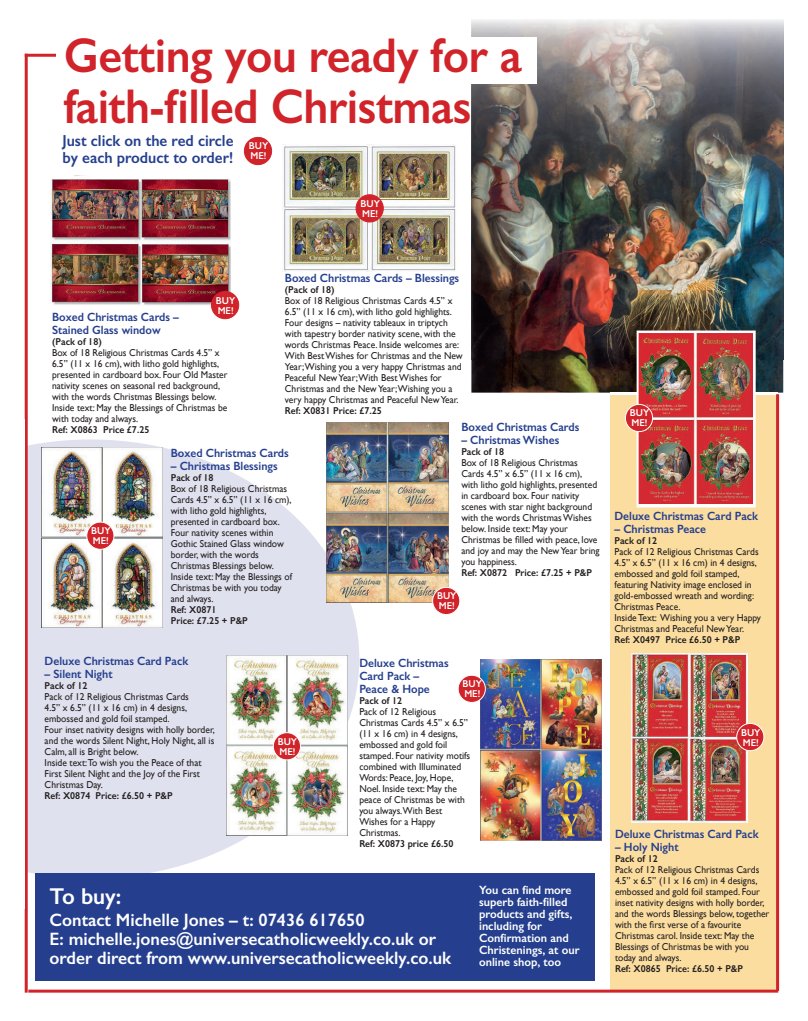
<style>
.page{position:relative;width:808px;height:1021px;background:#fff}
.page>*{position:absolute;margin:0;border:0;box-sizing:border-box;transform-origin:0 0}
.t1{font:600 49px/51px "Gill Sans";letter-spacing:-.01em;color:#d1232a;scale:.94 1}
.t2{font:600 23px "Gill Sans";color:#fff}
.t3{font:600 18px/19px "Gill Sans";color:#fff}
.t4{font:600 16px/17px "Gill Sans";color:#253f8e;scale:.95 1}
.t5{font:600 12px/13px "Gill Sans";color:#253f8e;scale:.95 1}
.t6{font:600 12px/12px "Gill Sans";color:#fff}
.t7{font:10px/11px "Gill Sans";color:#231f20;scale:.95 1}
.t8{font:600 10px/11px "Gill Sans";color:#231f20;scale:.95 1}
.t9{font:600 10px/10px "Gill Sans";color:#fff;scale:.95 1}
</style>
<div class="page">
<svg style="left:28px;top:439px;width:331px;height:435px;fill:#e0e1ee"></svg>
<div style="left:610px;top:371px;width:167px;height:618px;background:#fbdda0"></div>
<div style="left:35px;top:873px;width:560px;height:108px;background:#253f8e"></div>
<img style="left:471px;top:19px;width:313px;height:376px">
<hr style="left:610px;top:393px;width:167px;height:2px;background:#fff">
<img style="left:51px;top:175px;width:180px;height:130px">
<img style="left:640px;top:334px;width:112px;height:169px">
<div style="left:637px;top:330px;width:119px;height:177px;border:2px solid #fff"></div>
<img style="left:632px;top:653px;width:115px;height:169px">
<img style="left:327px;top:422px;width:121px;height:180px">
<img style="left:41px;top:447px;width:122px;height:180px">
<img style="left:226px;top:655px;width:122px;height:180px">
<img style="left:480px;top:660px;width:122px;height:180px">
<div style="left:49px;top:37px;width:487px;height:46px;background:#fff"></div>
<hr style="left:25px;top:54px;width:3px;height:938px;background:#d1232a">
<hr style="left:25px;top:54px;width:31px;height:3px;background:#d1232a">
<hr style="left:776px;top:394px;width:3px;height:597px;background:#d1232a">
<hr style="left:28px;top:989px;width:750px;height:3px;background:#d1232a">
<img style="left:282px;top:145px;width:174px;height:126px">
<div style="left:244px;top:137px;width:28px;height:28px;background:#d1232a;border-radius:50%"></div>
<div style="left:244px;top:137px;width:28px;height:28px;border:1px solid #d1232a;border-radius:50%"></div>
<div style="left:356px;top:195px;width:27px;height:27px;background:#d1232a;border-radius:50%"></div>
<div style="left:356px;top:194px;width:28px;height:28px;border:1px solid #d1232a;border-radius:50%"></div>
<div style="left:211px;top:291px;width:28px;height:28px;background:#d1232a;border-radius:50%"></div>
<div style="left:211px;top:291px;width:28px;height:28px;border:1px solid #d1232a;border-radius:50%"></div>
<div style="left:87px;top:522px;width:27px;height:27px;background:#d1232a;border-radius:50%"></div>
<div style="left:86px;top:522px;width:28px;height:27px;border:1px solid #fff;border-radius:50%"></div>
<div style="left:433px;top:587px;width:27px;height:27px;background:#d1232a;border-radius:50%"></div>
<div style="left:432px;top:587px;width:28px;height:27px;border:1px solid #fff;border-radius:50%"></div>
<div style="left:625px;top:404px;width:28px;height:27px;background:#d1232a;border-radius:50%"></div>
<div style="left:625px;top:404px;width:28px;height:28px;border:1px solid #fff;border-radius:50%"></div>
<div style="left:737px;top:723px;width:27px;height:27px;background:#d1232a;border-radius:50%"></div>
<div style="left:736px;top:723px;width:28px;height:28px;border:1px solid #fff;border-radius:50%"></div>
<div style="left:273px;top:732px;width:27px;height:28px;background:#d1232a;border-radius:50%"></div>
<div style="left:273px;top:732px;width:28px;height:28px;border:1px solid #fff;border-radius:50%"></div>
<div style="left:458px;top:675px;width:27px;height:27px;background:#d1232a;border-radius:50%"></div>
<div style="left:458px;top:675px;width:28px;height:27px;border:1px solid #fff;border-radius:50%"></div>
<h1 class="t1" style="left:64px;top:29px;width:489px">Getting you ready for a faith-filled Christmas</h1>
<h3 class="t4" style="left:62px;top:132px;width:182px">Just click on the red circle by each product to order!</h3>
<p class="t9" style="left:249px;top:141px;width:22px">BUY<br>ME!</p>
<p class="t9" style="left:361px;top:198px;width:22px">BUY<br>ME!</p>
<p class="t5" style="left:285px;top:272px;width:185px">Boxed Christmas Cards – Blessings</p>
<p class="t8" style="left:285px;top:284px;width:54px">(Pack of 18)</p>
<p class="t7" style="left:285px;top:295px;width:189px">Box of 18 Religious Christmas Cards 4.5” x 6.5” (11 x 16 cm), with litho gold highlights.<br>Four designs – nativity tableaux in triptych with tapestry border nativity scene, with the words Christmas Peace. Inside welcomes are:<br>With Best Wishes for Christmas and the New Year;Wishing you a very happy Christmas and Peaceful New Year;With Best Wishes for Christmas and the New Year;Wishing you a very happy Christmas and Peaceful New Year.</p>
<p class="t8" style="left:285px;top:405px;width:103px">Ref: X0831 Price: £7.25</p>
<p class="t9" style="left:216px;top:295px;width:22px">BUY<br>ME!</p>
<p class="t5" style="left:52px;top:310px;width:135px">Boxed Christmas Cards –<br>Stained Glass window</p>
<p class="t8" style="left:52px;top:336px;width:54px">(Pack of 18)</p>
<p class="t7" style="left:52px;top:347px;width:186px">Box of 18 Religious Christmas Cards 4.5” x 6.5” (11 x 16 cm), with litho gold highlights, presented in cardboard box. Four Old Master nativity scenes on seasonal red background, with the words Christmas Blessings below.<br>Inside text: May the Blessings of Christmas be with today and always.</p>
<p class="t8" style="left:52px;top:424px;width:104px">Ref: X0863 Price £7.25</p>
<p class="t5" style="left:461px;top:420px;width:126px">Boxed Christmas Cards</p>
<p class="t5" style="left:461px;top:433px;width:105px">– Christmas Wishes</p>
<p class="t8" style="left:461px;top:446px;width:47px">Pack of 18</p>
<p class="t7" style="left:461px;top:457px;width:147px">Box of 18 Religious Christmas<br>Cards 4.5” x 6.5” (11 x 16 cm), with litho gold highlights, presented in cardboard box. Four nativity scenes with star night background with the words Christmas Wishes below. Inside text: May your<br>Christmas be filled with peace, love and joy and may the New Year bring you happiness.</p>
<p class="t8" style="left:461px;top:567px;width:139px">Ref: X0872 Price: £7.25 + P&amp;P</p>
<p class="t5" style="left:171px;top:446px;width:126px">Boxed Christmas Cards</p>
<p class="t5" style="left:171px;top:459px;width:114px">– Christmas Blessings</p>
<p class="t8" style="left:171px;top:471px;width:47px">Pack of 18</p>
<p class="t7" style="left:171px;top:482px;width:129px">Box of 18 Religious Christmas<br>Cards 4.5” x 6.5” (11 x 16 cm), with litho gold highlights, presented in cardboard box.<br>Four nativity scenes within<br>Gothic Stained Glass window border, with the words<br>Christmas Blessings below.<br>Inside text: May the Blessings of<br>Christmas be with you today and always.</p>
<p class="t8" style="left:171px;top:603px;width:83px">Ref: X0871<br>Price: £7.25 + P&amp;P</p>
<p class="t9" style="left:91px;top:525px;width:22px">BUY<br>ME!</p>
<p class="t9" style="left:437px;top:591px;width:22px">BUY<br>ME!</p>
<p class="t9" style="left:630px;top:408px;width:22px">BUY<br>ME!</p>
<p class="t5" style="left:614px;top:509px;width:153px">Deluxe Christmas Card Pack</p>
<p class="t5" style="left:614px;top:522px;width:98px">– Christmas Peace</p>
<p class="t8" style="left:614px;top:534px;width:47px">Pack of 12</p>
<p class="t7" style="left:614px;top:545px;width:156px">Pack of 12 Religious Christmas Cards<br>4.5” x 6.5” (11 x 16 cm) in 4 designs, embossed and gold foil stamped, featuring Nativity image enclosed in gold-embossed wreath and wording:<br>Christmas Peace.<br>Inside Text: Wishing you a very Happy<br>Christmas and Peaceful New Year.</p>
<p class="t8" style="left:614px;top:633px;width:134px">Ref: X0497 Price £6.50 + P&amp;P</p>
<p class="t5" style="left:45px;top:654px;width:153px">Deluxe Christmas Card Pack</p>
<p class="t5" style="left:45px;top:667px;width:73px">– Silent Night</p>
<p class="t8" style="left:45px;top:680px;width:47px">Pack of 12</p>
<p class="t7" style="left:45px;top:691px;width:181px">Pack of 12 Religious Christmas Cards<br>4.5” x 6.5” (11 x 16 cm) in 4 designs, embossed and gold foil stamped.<br>Four inset nativity designs with holly border, and the words Silent Night, Holy Night, all is Calm, all is Bright below.<br>Inside text:To wish you the Peace of that First Silent Night and the Joy of the First Christmas Day.</p>
<p class="t8" style="left:45px;top:790px;width:136px">Ref: X0874 Price: £6.50 + P&amp;P</p>
<p class="t5" style="left:359px;top:656px;width:96px">Deluxe Christmas<br>Card Pack –<br>Peace &amp; Hope</p>
<p class="t8" style="left:359px;top:694px;width:47px">Pack of 12</p>
<p class="t7" style="left:359px;top:705px;width:118px">Pack of 12 Religious<br>Christmas Cards 4.5” x 6.5” (11 x 16 cm) in 4 designs, embossed and gold foil stamped. Four nativity motifs combined with Illuminated<br>Words: Peace, Joy, Hope,<br>Noel. Inside text: May the peace of Christmas be with you always.With Best<br>Wishes for a Happy<br>Christmas.</p>
<p class="t8" style="left:359px;top:837px;width:101px">Ref: X0873 price £6.50</p>
<p class="t9" style="left:463px;top:679px;width:22px">BUY<br>ME!</p>
<p class="t9" style="left:741px;top:727px;width:22px">BUY</p>
<p class="t9" style="left:278px;top:736px;width:22px">BUY</p>
<p class="t9" style="left:743px;top:737px;width:18px">ME!</p>
<p class="t9" style="left:279px;top:746px;width:18px">ME!</p>
<p class="t5" style="left:615px;top:827px;width:153px">Deluxe Christmas Card Pack</p>
<p class="t5" style="left:615px;top:840px;width:68px">– Holy Night</p>
<p class="t8" style="left:615px;top:852px;width:47px">Pack of 12</p>
<p class="t7" style="left:615px;top:863px;width:164px">Pack of 12 Religious Christmas Cards 4.5” x 6.5” (11 x 16 cm) in 4 designs, embossed and gold foil stamped. Four inset nativity designs with holly border, and the words Blessings below, together with the first verse of a favourite Christmas carol. Inside text: May the Blessings of Christmas be with you today and always.</p>
<p class="t8" style="left:615px;top:962px;width:136px">Ref: X0865 Price: £6.50 + P&amp;P</p>
<p class="t6" style="left:479px;top:884px;width:102px">You can find more superb faith-filled products and gifts, including for<br>Confirmation and<br>Christenings, at our online shop, too</p>
<h2 class="t2" style="left:50px;top:882px;width:73px">To buy:</h2>
<h3 class="t3" style="left:50px;top:910px;width:403px">Contact Michelle Jones – t: 07436 617650<br>E: michelle.jones@universecatholicweekly.co.uk or order direct from www.universecatholicweekly.co.uk</h3>
</div>
